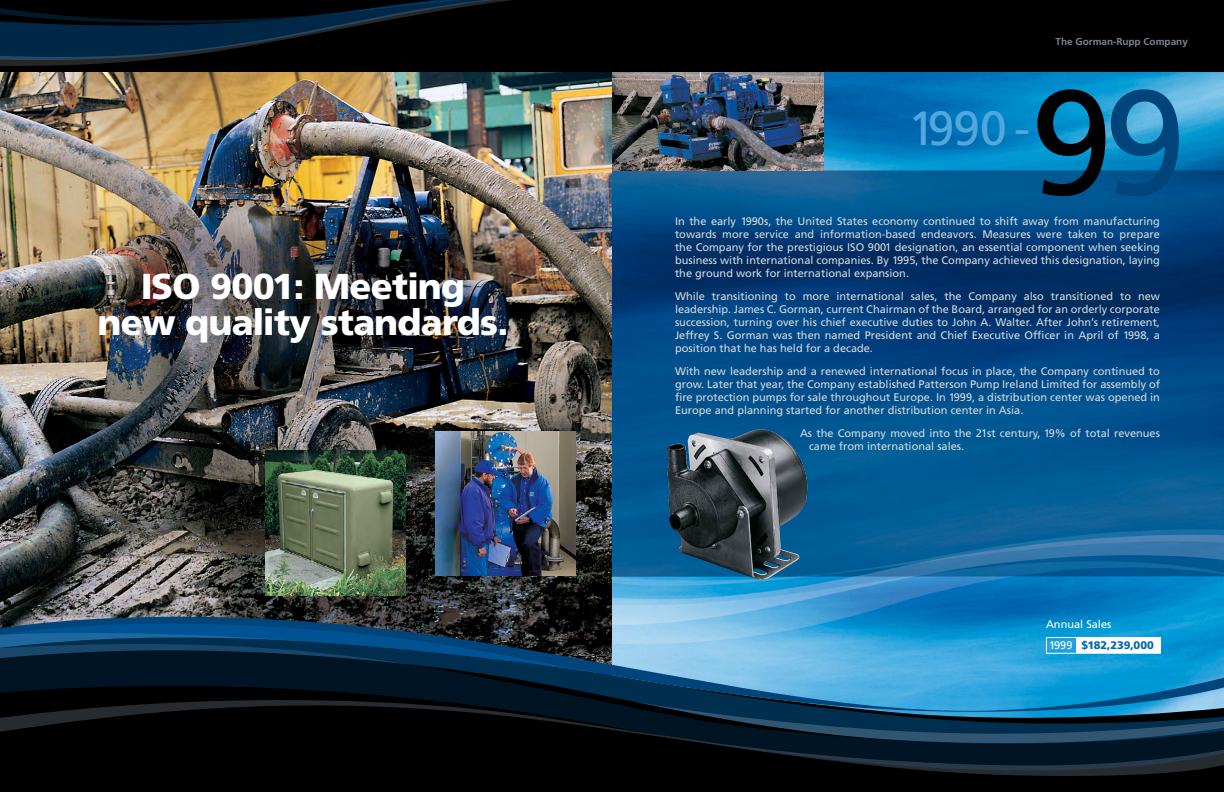
<style>
.page{position:relative;width:1224px;height:792px;background:#fff}
.page>*{position:absolute;margin:0;border:0;box-sizing:border-box;transform-origin:0 0}
.t1{font:148px "Frutiger";color:#000}
.t2{font:48px "Frutiger";color:#53a7dd}
.t3{font:900 36px/36px "Frutiger";letter-spacing:-.02em;color:#fff;text-align:center}
.t4{font:11px/13px "Frutiger";color:#d7d9da;text-align:justify}
.t5{font:900 11px "Frutiger";color:#0067b1}
.t6{font:11px "Frutiger";color:#fff}
.t7{font:700 10px "Frutiger";color:#778390}
.s1{color:#00447c}
.s2{font-weight:400;color:#fff}
</style>
<div class="page">
<div style="left:612px;top:0;width:612px;height:792px;background:#000"></div>
<img style="left:612px;top:72px;width:612px;height:543px">
<img style="left:612px;top:72px;width:211px;height:99px">
<img style="left:667px;top:429px;width:141px;height:151px">
<svg style="left:612px;top:615px;width:612px;height:22px;background:#31a2d8"></svg>
<svg style="left:612px;top:637px;width:612px;height:20px;background:#65bbe5"></svg>
<svg style="left:705px;top:743px;width:519px;height:33px;fill:#001424"></svg>
<svg style="left:612px;top:657px;width:612px;height:86px;background:#256d94"></svg>
<div style="left:0;top:0;width:612px;height:792px;background:#000"></div>
<img style="left:0;top:72px;width:612px;height:539px">
<img style="left:265px;top:450px;width:141px;height:145px">
<img style="left:435px;top:431px;width:141px;height:145px">
<svg style="left:0;top:0;width:512px;height:66px"></svg>
<img style="left:0;top:611px;width:612px;height:7px">
<svg style="left:0;top:618px;width:612px;height:19px"></svg>
<svg style="left:0;top:637px;width:612px;height:56px;background:#021d31"></svg>
<svg style="left:0;top:693px;width:612px;height:39px"></svg>
<svg style="left:0;top:632px;width:410px;height:33px;background:#073559"></svg>
<h3 class="t3" style="left:98px;top:268px;width:412px">ISO 9001: Meeting new quality standards.</h3>
<p class="t7" style="left:1056px;top:35px;width:134px">The Gorman-Rupp Company</p>
<h2 class="t2" style="left:908px;top:100px;width:123px">1990 -</h2>
<h1 class="t1" style="left:1031px;top:56px;width:157px">9<span class="s1">9</span></h1>
<p class="t4" style="left:675px;top:214px;width:487px">In the early 1990s, the United States economy continued to shift away from manufacturing towards more service and information-based endeavors. Measures were taken to prepare the Company for the prestigious ISO 9001 designation, an essential component when seeking business with international companies. By 1995, the Company achieved this designation, laying the ground work for international expansion.</p>
<p class="t4" style="left:675px;top:289px;width:487px">While transitioning to more international sales, the Company also transitioned to new leadership. James C. Gorman, current Chairman of the Board, arranged for an orderly corporate succession, turning over his chief executive duties to John A. Walter. After John’s retirement, Jeffrey S. Gorman was then named President and Chief Executive Officer in April of 1998, a position that he has held for a decade.</p>
<p class="t4" style="left:675px;top:364px;width:487px">With new leadership and a renewed international focus in place, the Company continued to grow. Later that year, the Company established Patterson Pump Ireland Limited for assembly of fire protection pumps for sale throughout Europe. In 1999, a distribution center was opened in Europe and planning started for another distribution center in Asia.</p>
<p class="t4" style="left:809px;top:426px;width:353px;text-indent:-9px">As the Company moved into the 21st century, 19% of total revenues came from international sales.</p>
<p class="t6" style="left:1046px;top:617px;width:67px">Annual Sales</p>
<p class="t5" style="left:1049px;top:639px;width:106px"><span class="s2">1999</span> $182,239,000</p>
</div>
